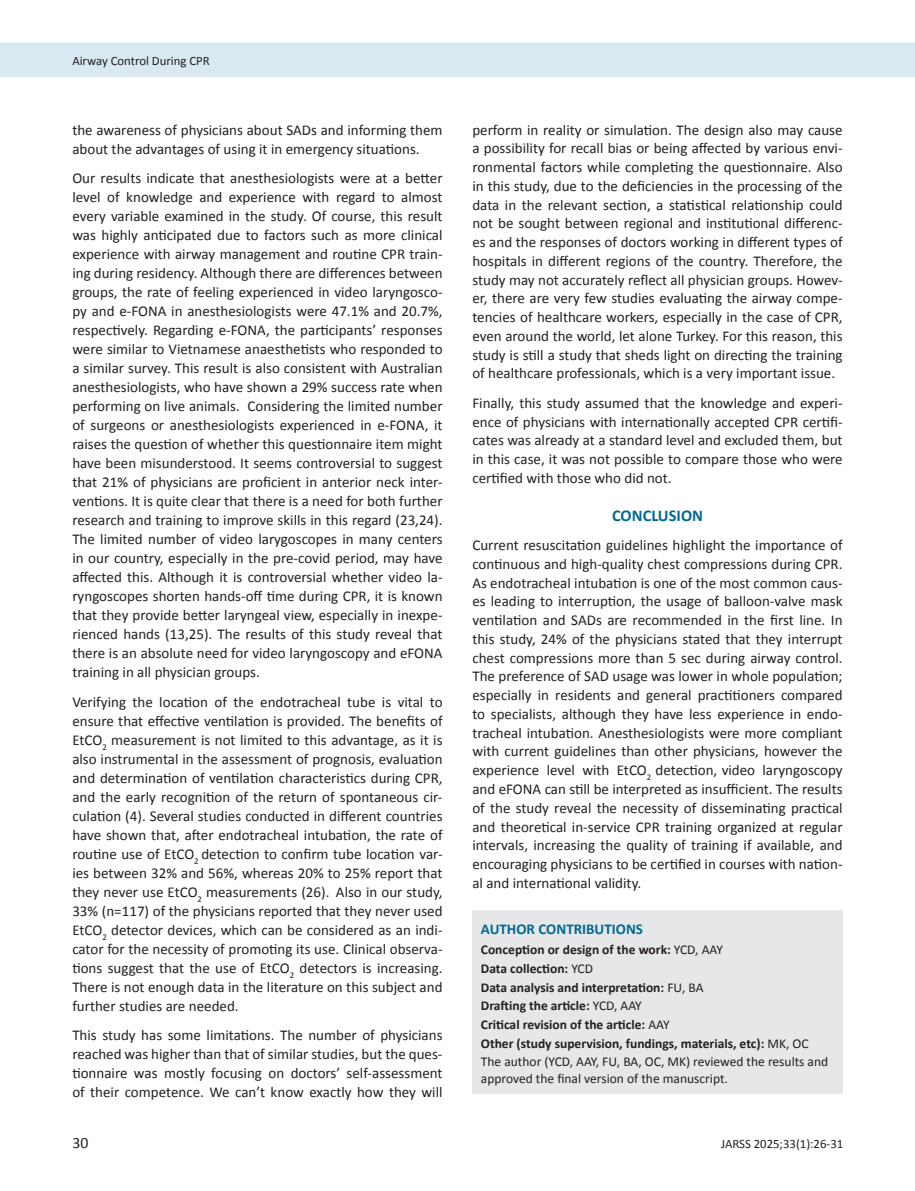
<style>
.page{position:relative;width:915px;height:1191px;background:#fff}
.page>*{position:absolute;margin:0;border:0;box-sizing:border-box;transform-origin:0 0}
.t1{font:700 16.5px "Calibri";color:#006991}
.t2{font:15.75px "Calibri";color:#231f20}
.t3{font:15px/19px "Calibri";color:#231f20;text-align:justify}
.t4{font:700 15px "Calibri";color:#006991}
.t5{font:700 13.5px/18.6px "Calibri";color:#231f20}
.t6{font:13.5px "Calibri";color:#231f20}
.t7{font:12.75px "Calibri";color:#231f20}
.s1{font-weight:400}
</style>
<div class="page">
<div style="left:0;top:43px;width:914px;height:34px;background:#d8e9f1"></div>
<div style="left:472px;top:910px;width:370px;height:184px;background:#e6e7e9"></div>
<p class="t7" style="left:72px;top:52px;width:139px">Airway Control During CPR</p>
<p class="t3" style="left:72px;top:119px;width:371px">the awareness of physicians about SADs and informing them about the advantages of using it in emergency situations.</p>
<p class="t3" style="left:72px;top:168px;width:371px">Our results indicate that anesthesiologists were at a better level of knowledge and experience with regard to almost every variable examined in the study. Of course, this result was highly anticipated due to factors such as more clinical experience with airway management and routine CPR train&shy;ing during residency. Although there are differences between groups, the rate of feeling experienced in video laryngosco&shy;py and e-FONA in anesthesiologists were 47.1% and 20.7%, respectively. Regarding e-FONA, the participants’ responses were similar to Vietnamese anaesthetists who responded to a similar survey. This result is also consistent with Australian anesthesiologists, who have shown a 29% success rate when performing on live animals. Considering the limited number of surgeons or anesthesiologists experienced in e-FONA, it raises the question of whether this questionnaire item might have been misunderstood. It seems controversial to suggest that 21% of physicians are proficient in anterior neck inter&shy;ventions. It is quite clear that there is a need for both further research and training to improve skills in this regard (23,24).<br>The limited number of video larygoscopes in many centers in our country, especially in the pre-covid period, may have affected this. Although it is controversial whether video la&shy;ryngoscopes shorten hands-off time during CPR, it is known that they provide better laryngeal view, especially in inexpe&shy;rienced hands (13,25). The results of this study reveal that there is an absolute need for video laryngoscopy and eFONA training in all physician groups.</p>
<p class="t3" style="left:72px;top:691px;width:371px">Verifying the location of the endotracheal tube is vital to ensure that effective ventilation is provided. The benefits of EtCO<sub>2</sub> measurement is not limited to this advantage, as it is also instrumental in the assessment of prognosis, evaluation and determination of ventilation characteristics during CPR, and the early recognition of the return of spontaneous cir&shy;culation (4). Several studies conducted in different countries have shown that, after endotracheal intubation, the rate of routine use of EtCO<sub>2</sub> detection to confirm tube location var&shy;ies between 32% and 56%, whereas 20% to 25% report that they never use EtCO<sub>2</sub> measurements (26). Also in our study, 33% (n=117) of the physicians reported that they never used EtCO<sub>2</sub> detector devices, which can be considered as an indi&shy;cator for the necessity of promoting its use. Clinical observa&shy;tions suggest that the use of EtCO<sub>2</sub> detectors is increasing.<br>There is not enough data in the literature on this subject and further studies are needed.</p>
<p class="t3" style="left:72px;top:1025px;width:371px">This study has some limitations. The number of physicians reached was higher than that of similar studies, but the ques&shy;tionnaire was mostly focusing on doctors’ self-assessment of their competence. We can’t know exactly how they will</p>
<p class="t2" style="left:72px;top:1133px;width:17px">30</p>
<p class="t3" style="left:472px;top:119px;width:371px">perform in reality or simulation. The design also may cause a possibility for recall bias or being affected by various envi&shy;ronmental factors while completing the questionnaire. Also in this study, due to the deficiencies in the processing of the data in the relevant section, a statistical relationship could not be sought between regional and institutional differenc&shy;es and the responses of doctors working in different types of hospitals in different regions of the country. Therefore, the study may not accurately reflect all physician groups. Howev&shy;er, there are very few studies evaluating the airway compe&shy;tencies of healthcare workers, especially in the case of CPR, even around the world, let alone Turkey. For this reason, this study is still a study that sheds light on directing the training of healthcare professionals, which is a very important issue.</p>
<p class="t3" style="left:472px;top:393px;width:371px">Finally, this study assumed that the knowledge and experi&shy;ence of physicians with internationally accepted CPR certifi&shy;cates was already at a standard level and excluded them, but in this case, it was not possible to compare those who were certified with those who did not.</p>
<p class="t1" style="left:611px;top:503px;width:92px">CONCLUSION</p>
<p class="t3" style="left:472px;top:535px;width:371px">Current resuscitation guidelines highlight the importance of continuous and high-quality chest compressions during CPR.<br>As endotracheal intubation is one of the most common caus&shy;es leading to interruption, the usage of balloon-valve mask ventilation and SADs are recommended in the first line. In this study, 24% of the physicians stated that they interrupt chest compressions more than 5 sec during airway control.<br>The preference of SAD usage was lower in whole population; especially in residents and general practitioners compared to specialists, although they have less experience in endo&shy;tracheal intubation. Anesthesiologists were more compliant with current guidelines than other physicians, however the experience level with EtCO<sub>2</sub> detection, video laryngoscopy and eFONA can still be interpreted as insufficient. The results of the study reveal the necessity of disseminating practical and theoretical in-service CPR training organized at regular intervals, increasing the quality of training if available, and encouraging physicians to be certified in courses with nation&shy;al and international validity.</p>
<p class="t4" style="left:480px;top:918px;width:163px">AUTHOR CONTRIBUTIONS</p>
<p class="t5" style="left:480px;top:940px;width:349px">Conception or design of the work: <span class="s1">YCD, AAY<br></span>Data collection: <span class="s1">YCD<br></span>Data analysis and interpretation: <span class="s1">FU, BA<br></span>Drafting the article: <span class="s1">YCD, AAY<br></span>Critical revision of the article: <span class="s1">AAY<br></span>Other (study supervision, fundings, materials, etc): <span class="s1">MK, OC The author (YCD, AAY, FU, BA, OC, MK) reviewed the results and</span></p>
<p class="t6" style="left:480px;top:1069px;width:248px">approved the final version of the manuscript.</p>
<p class="t7" style="left:721px;top:1136px;width:124px">JARSS 2025;33(1):26-31</p>
</div>
